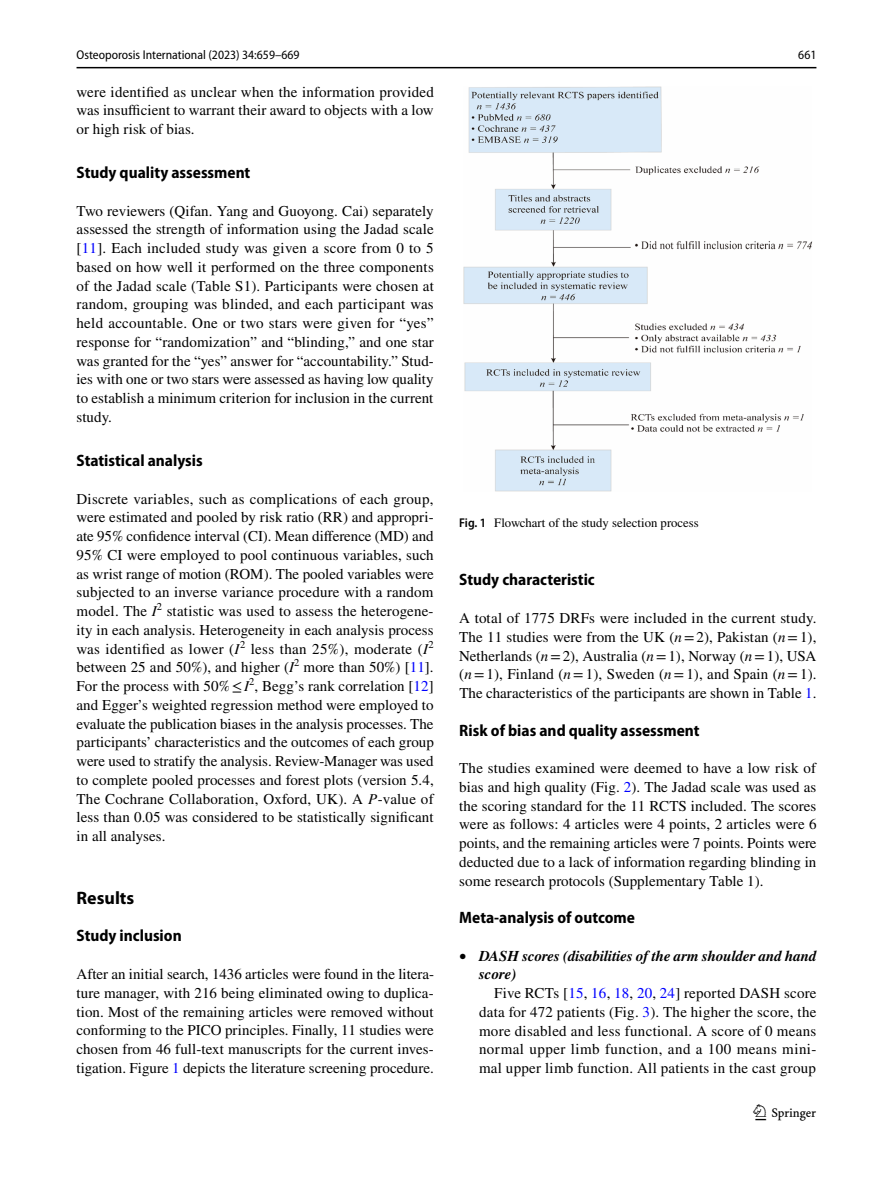
<style>
.page{position:relative;width:893px;height:1187px;background:#fff}
.page>*{position:absolute;margin:0;border:0;box-sizing:border-box;transform-origin:0 0}
.t1{font:22.5px "Springnew Regular 3";color:#000}
.t2{font:700 18px "Myriad Pro";color:#000}
.t3{font:700 semi-condensed 16.5px "Myriad Pro";color:#000}
.t4{font:15px/18.8px "STIX";letter-spacing:.005em;color:#000;text-align:justify}
.t5{font:italic 700 15px/18.8px "STIX";letter-spacing:-.005em;color:#000}
.t6{font:semi-condensed 12.75px "Myriad Pro";color:#000}
.t7{font:12.75px "STIX";color:#000}
.s1{color:#00f}
.s2{font-style:italic}
.s3{font-family:"Myriad Pro";font-weight:600;font-stretch:semi-condensed}
.s4{font-weight:400;font-style:normal;font-size:14.1px}
</style>
<div class="page">
<hr style="left:77px;top:67px;width:739px;height:1px;background:#000">
<img style="left:463px;top:87px;width:349px;height:404px">
<p class="t6" style="left:77px;top:48px;width:225px">Osteoporosis International (2023) 34:659–669</p>
<p class="t6" style="left:798px;top:48px;width:20px">661</p>
<p class="t4" style="left:77px;top:83px;width:359px">were identified as unclear when the information provided was insufficient to warrant their award to objects with a low or high risk of bias.</p>
<p class="t3" style="left:77px;top:163px;width:175px">Study quality assessment</p>
<p class="t4" style="left:77px;top:202px;width:359px">Two reviewers (Qifan. Yang and Guoyong. Cai) separately assessed the strength of information using the Jadad scale [<span class="s1">11</span>]. Each included study was given a score from 0 to 5 based on how well it performed on the three components of the Jadad scale (Table S1). Participants were chosen at random, grouping was blinded, and each participant was held accountable. One or two stars were given for “yes” response for “randomization” and “blinding,” and one star was granted for the “yes” answer for “accountability.” Stud&shy;ies with one or two stars were assessed as having low quality to establish a minimum criterion for inclusion in the current study.</p>
<p class="t3" style="left:77px;top:451px;width:128px">Statistical analysis</p>
<p class="t4" style="left:77px;top:490px;width:359px">Discrete variables, such as complications of each group, were estimated and pooled by risk ratio (RR) and appropri&shy;ate 95% confidence interval (CI). Mean difference (MD) and 95% CI were employed to pool continuous variables, such as wrist range of motion (ROM). The pooled variables were subjected to an inverse variance procedure with a random model. The <span class="s2">I</span><sup>2</sup> statistic was used to assess the heterogene&shy;ity in each analysis. Heterogeneity in each analysis process was identified as lower (<span class="s2">I</span><sup>2</sup> less than 25%), moderate (<span class="s2">I</span><sup>2 </sup>between 25 and 50%), and higher (<span class="s2">I</span><sup>2</sup> more than 50%) [<span class="s1">11</span>].<br>For the process with 50%≤<span class="s2">I</span><sup>2</sup>, Begg’s rank correlation [<span class="s1">12</span>] and Egger’s weighted regression method were employed to evaluate the publication biases in the analysis processes. The participants’ characteristics and the outcomes of each group were used to stratify the analysis. Review-Manager was used to complete pooled processes and forest plots (version 5.4, The Cochrane Collaboration, Oxford, UK). A <span class="s2">P</span>-value of less than 0.05 was considered to be statistically significant in all analyses.</p>
<p class="t2" style="left:77px;top:886px;width:59px">Results</p>
<p class="t3" style="left:77px;top:926px;width:107px">Study inclusion</p>
<p class="t4" style="left:77px;top:965px;width:359px">After an initial search, 1436 articles were found in the litera&shy;ture manager, with 216 being eliminated owing to duplica&shy;tion. Most of the remaining articles were removed without conforming to the PICO principles. Finally, 11 studies were chosen from 46 full-text manuscripts for the current inves&shy;tigation. Figure <span class="s1">1</span> depicts the literature screening procedure.</p>
<p class="t7" style="left:459px;top:513px;width:241px"><span class="s3">Fig. 1</span> Flowchart of the study selection process</p>
<p class="t3" style="left:459px;top:570px;width:137px">Study characteristic</p>
<p class="t4" style="left:459px;top:609px;width:359px">A total of 1775 DRFs were included in the current study.<br>The 11 studies were from the UK (<span class="s2">n</span>=2), Pakistan (<span class="s2">n</span>=1), Netherlands (<span class="s2">n</span>=2), Australia (<span class="s2">n</span>=1), Norway (<span class="s2">n</span>=1), USA (<span class="s2">n</span>=1), Finland (<span class="s2">n</span>=1), Sweden (<span class="s2">n</span>=1), and Spain (<span class="s2">n</span>=1).<br>The characteristics of the participants are shown in Table <span class="s1">1</span>.</p>
<p class="t3" style="left:459px;top:720px;width:242px">Risk of bias and quality assessment</p>
<p class="t4" style="left:459px;top:759px;width:359px">The studies examined were deemed to have a low risk of bias and high quality (Fig. <span class="s1">2</span>). The Jadad scale was used as the scoring standard for the 11 RCTS included. The scores were as follows: 4 articles were 4 points, 2 articles were 6 points, and the remaining articles were 7 points. Points were deducted due to a lack of information regarding blinding in some research protocols (Supplementary Table 1).</p>
<p class="t3" style="left:459px;top:908px;width:177px">Meta‑analysis of outcome</p>
<p class="t5" style="left:479px;top:946px;width:339px;text-indent:-20px"><span class="s4">•</span> DASH scores (disabilities of the arm shoulder and hand score)</p>
<p class="t4" style="left:479px;top:984px;width:339px;text-indent:15px">Five RCTs [<span class="s1">15</span>, <span class="s1">16</span>, <span class="s1">18</span>, <span class="s1">20</span>, <span class="s1">24</span>] reported DASH score data for 472 patients (Fig. <span class="s1">3</span>). The higher the score, the more disabled and less functional. A score of 0 means normal upper limb function, and a 100 means mini&shy;mal upper limb function. All patients in the cast group</p>
<h1 class="t1" style="left:755px;top:1104px;width:62px">1 3</h1>
</div>
